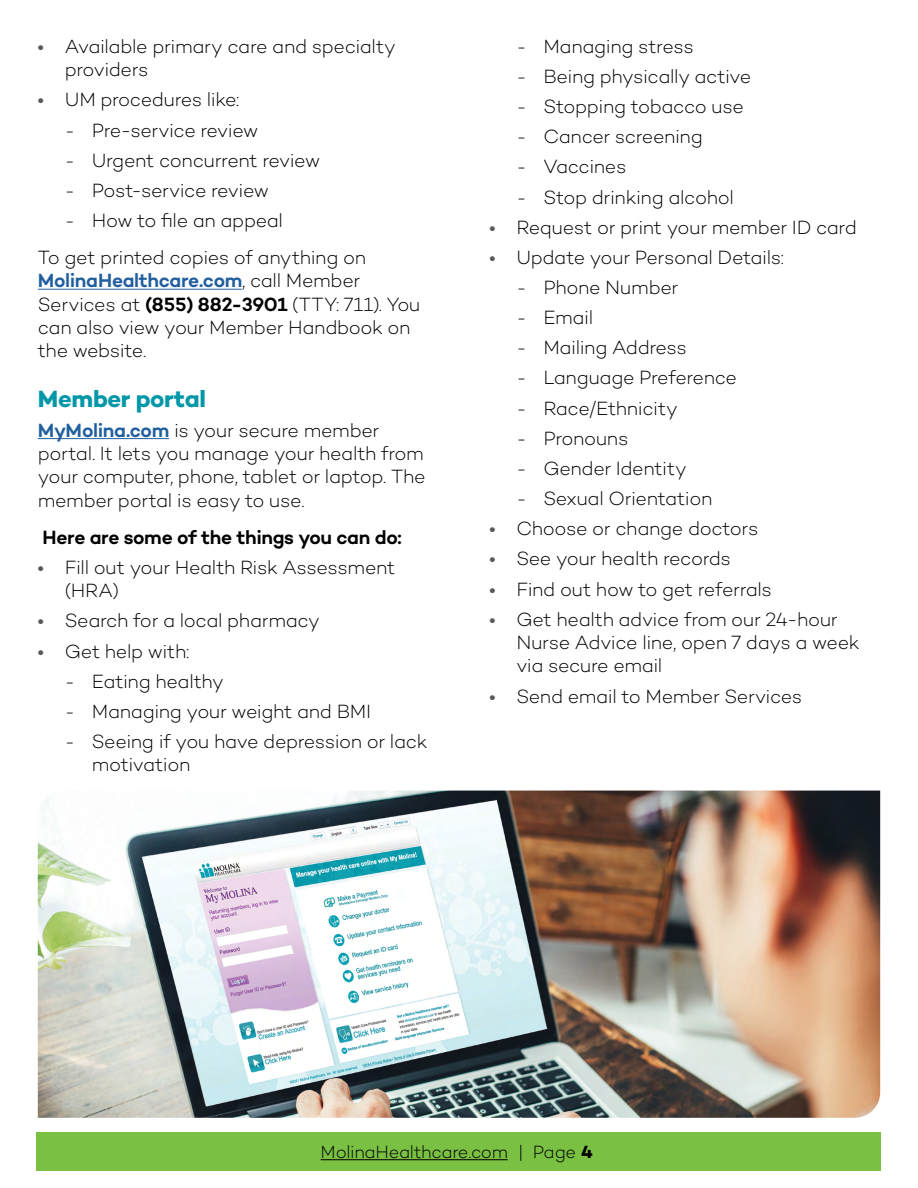
<style>
.page{position:relative;width:918px;height:1188px;background:#fff}
.page>*{position:absolute;margin:0;border:0;box-sizing:border-box;transform-origin:0 0}
.t1{font:700 24px "Campton";letter-spacing:-.02em;color:#0098a9}
.t2{font:300 19.5px/23.4px "Campton";letter-spacing:-.02em;color:#000}
.t3{font:600 19.5px "Campton";letter-spacing:-.02em;color:#000}
.t4{font:300 18px "Campton";letter-spacing:-.02em;color:#000}
.s1{font-weight:600;font-size:18px;color:#58595b}
.s2{font-size:18px}
.s3{font-weight:600;color:#215e9e}
.s4{font-weight:600}
.s5{font-weight:700}
</style>
<div class="page">
<div style="left:37px;top:1132px;width:844px;height:39px;background:#7ac143"></div>
<hr style="left:38px;top:289px;width:204px;height:1px;background:#215e9e">
<hr style="left:38px;top:438px;width:131px;height:1px;background:#215e9e">
<hr style="left:321px;top:1159px;width:187px;height:1px;background:#000">
<img style="left:38px;top:791px;width:842px;height:327px">
<p class="t2" style="left:65px;top:34px;width:333px;text-indent:-27px"><span class="s1">•</span> Available primary care and specialty providers</p>
<p class="t2" style="left:38px;top:88px;width:203px"><span class="s1">•</span> UM procedures like:</p>
<p class="t2" style="left:65px;top:118px;width:195px"><span class="s2">-</span> Pre-service review</p>
<p class="t2" style="left:65px;top:148px;width:257px"><span class="s2">-</span> Urgent concurrent review</p>
<p class="t2" style="left:65px;top:178px;width:206px"><span class="s2">-</span> Post-service review</p>
<p class="t2" style="left:38px;top:202px;width:330px;line-height:36.9px;text-indent:27px"><span class="s2">-</span> How to fle an appeal<br>To get printed copies of anything on</p>
<p class="t2" style="left:38px;top:269px;width:384px"><span class="s3">MolinaHealthcare.com</span>, call Member<br>Services at <span class="s4">(855) 882-3901</span> (TTY: 711). You can also view your Member Handbook on the website.</p>
<h2 class="t1" style="left:38px;top:383px;width:170px">Member portal</h2>
<p class="t2" style="left:38px;top:418px;width:389px"><span class="s3">MyMolina.com</span> is your secure member portal. It lets you manage your health from your computer, phone, tablet or laptop. The member portal is easy to use.</p>
<p class="t3" style="left:42px;top:525px;width:361px">Here are some of the things you can do:</p>
<p class="t2" style="left:65px;top:555px;width:332px;text-indent:-27px"><span class="s1">•</span> Fill out your Health Risk Assessment (HRA)</p>
<p class="t2" style="left:38px;top:609px;width:283px"><span class="s1">•</span> Search for a local pharmacy</p>
<p class="t2" style="left:38px;top:639px;width:153px"><span class="s1">•</span> Get help with:</p>
<p class="t2" style="left:65px;top:669px;width:161px"><span class="s2">-</span> Eating healthy</p>
<p class="t2" style="left:65px;top:699px;width:308px"><span class="s2">-</span> Managing your weight and BMI</p>
<p class="t2" style="left:92px;top:729px;width:337px;text-indent:-27px"><span class="s2">-</span> Seeing if you have depression or lack motivation</p>
<p class="t2" style="left:516px;top:34px;width:179px"><span class="s2">-</span> Managing stress</p>
<p class="t2" style="left:516px;top:64px;width:236px"><span class="s2">-</span> Being physically active</p>
<p class="t2" style="left:516px;top:94px;width:229px"><span class="s2">-</span> Stopping tobacco use</p>
<p class="t2" style="left:516px;top:125px;width:188px"><span class="s2">-</span> Cancer screening</p>
<p class="t2" style="left:516px;top:155px;width:112px"><span class="s2">-</span> Vaccines</p>
<p class="t2" style="left:516px;top:185px;width:219px"><span class="s2">-</span> Stop drinking alcohol</p>
<p class="t2" style="left:489px;top:215px;width:369px"><span class="s1">•</span> Request or print your member ID card</p>
<p class="t2" style="left:489px;top:245px;width:296px"><span class="s1">•</span> Update your Personal Details:</p>
<p class="t2" style="left:516px;top:275px;width:163px"><span class="s2">-</span> Phone Number</p>
<p class="t2" style="left:516px;top:305px;width:78px"><span class="s2">-</span> Email</p>
<p class="t2" style="left:516px;top:336px;width:172px"><span class="s2">-</span> Mailing Address</p>
<p class="t2" style="left:516px;top:366px;width:222px"><span class="s2">-</span> Language Preference</p>
<p class="t2" style="left:516px;top:396px;width:163px"><span class="s2">-</span> Race/Ethnicity</p>
<p class="t2" style="left:516px;top:426px;width:114px"><span class="s2">-</span> Pronouns</p>
<p class="t2" style="left:516px;top:456px;width:172px"><span class="s2">-</span> Gender Identity</p>
<p class="t2" style="left:516px;top:486px;width:197px"><span class="s2">-</span> Sexual Orientation</p>
<p class="t2" style="left:489px;top:517px;width:271px"><span class="s1">•</span> Choose or change doctors</p>
<p class="t2" style="left:489px;top:547px;width:243px"><span class="s1">•</span> See your health records</p>
<p class="t2" style="left:489px;top:577px;width:284px"><span class="s1">•</span> Find out how to get referrals</p>
<p class="t2" style="left:516px;top:607px;width:345px;text-indent:-27px"><span class="s1">•</span> Get health advice from our 24-hour<br>Nurse Advice line, open 7 days a week via secure email</p>
<p class="t2" style="left:489px;top:684px;width:315px"><span class="s1">•</span> Send email to Member Services</p>
<p class="t4" style="left:321px;top:1141px;width:274px">MolinaHealthcare.com | Page <span class="s5">4</span></p>
</div>
